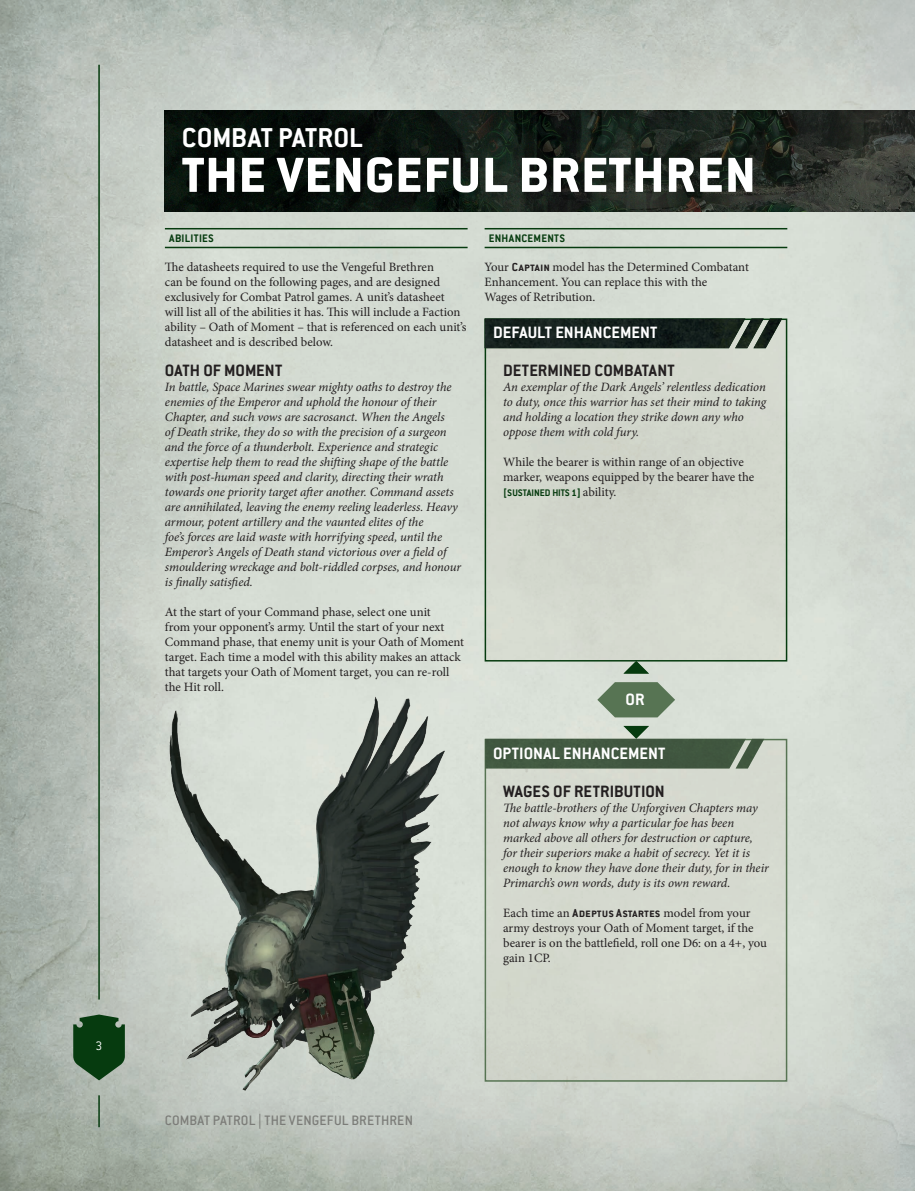
<style>
.page{position:relative;width:915px;height:1191px;background:#fff}
.page>*{position:absolute;margin:0;border:0;box-sizing:border-box;transform-origin:0 0}
.t1{font:800 54px "Conduit ITC Std";letter-spacing:.02em;color:#fff}
.t2{font:700 30px "Conduit ITC Std";letter-spacing:-.005em;color:#fff}
.t3{font:700 18px "Conduit ITC Std";color:#231f20}
.t4{font:700 18px "Conduit ITC Std";color:#fff}
.t5{font:500 15px "Conduit ITC Std";letter-spacing:.01em;color:#7b7c78}
.t6{font:300 13.5px "Conduit ITC Std";color:#fff}
.t7{font:italic 12.75px/15px "Minion Pro";letter-spacing:-.01em;color:#231f20}
.t8{font:12.75px/15px "Minion Pro";letter-spacing:-.005em;color:#231f20}
.t9{font:700 12px "Conduit ITC Std";letter-spacing:.025em;color:#063b0f}
.t10{font:700 10.5px "Conduit ITC Std";color:#063b0f}
.s1{font-family:"Conduit ITC Std";font-weight:700}
.s2{font-family:"Minion Pro";font-weight:400;font-size:12.75px;color:#231f20}
</style>
<div class="page">
<img style="left:0;top:0;width:914px;height:1191px">
<hr style="left:98px;top:65px;width:2px;height:934px;background:#063b0f">
<hr style="left:98px;top:1095px;width:2px;height:32px;background:#063b0f">
<svg style="left:73px;top:1014px;width:52px;height:66px;background:#2c5733"></svg>
<img style="left:165px;top:110px;width:96px;height:101px">
<img style="left:261px;top:110px;width:653px;height:101px">
<hr style="left:165px;top:247px;width:302px;height:1px;background:#063b0f">
<hr style="left:165px;top:228px;width:302px;height:1px;background:#063b0f">
<hr style="left:484px;top:247px;width:303px;height:1px;background:#063b0f">
<hr style="left:484px;top:228px;width:303px;height:1px;background:#063b0f">
<div style="left:485px;top:319px;width:301px;height:342px;background:#d2d7cc"></div>
<div style="left:484px;top:318px;width:303px;height:343px;border:2px solid #063b0f"></div>
<div style="left:485px;top:739px;width:301px;height:342px;background:#d5d9cf"></div>
<div style="left:484px;top:739px;width:303px;height:342px;border:2px solid #577453"></div>
<img style="left:484px;top:318px;width:297px;height:30px">
<svg style="left:485px;top:661px;width:279px;height:107px;background:#a5b2a3"></svg>
<img style="left:143px;top:679px;width:320px;height:439px">
<p class="t6" style="left:96px;top:1037px;width:8px">3</p>
<h2 class="t2" style="left:182px;top:119px;width:182px">COMBAT PATROL</h2>
<h1 class="t1" style="left:182px;top:142px;width:575px">THE VENGEFUL BRETHREN</h1>
<p class="t9" style="left:169px;top:231px;width:46px">ABILITIES</p>
<p class="t8" style="left:165px;top:260px;width:303px">The datasheets required to use the Vengeful Brethren<br>can be found on the following pages, and are designed exclusively for Combat Patrol games. A unit’s datasheet will list all of the abilities it has. This will include a Faction ability – Oath of Moment – that is referenced on each unit’s datasheet and is described below.</p>
<h3 class="t3" style="left:165px;top:360px;width:119px">OATH OF MOMENT</h3>
<p class="t7" style="left:165px;top:380px;width:297px">In battle, Space Marines swear mighty oaths to destroy the enemies of the Emperor and uphold the honour of their Chapter, and such vows are sacrosanct. When the Angels<br>of Death strike, they do so with the precision of a surgeon and the force of a thunderbolt. Experience and strategic expertise help them to read the shifting shape of the battle with post-human speed and clarity, directing their wrath towards one priority target after another. Command assets are annihilated, leaving the enemy reeling leaderless. Heavy armour, potent artillery and the vaunted elites of the<br>foe’s forces are laid waste with horrifying speed, until the Emperor’s Angels of Death stand victorious over a field of smouldering wreckage and bolt-riddled corpses, and honour is finally satisfied.</p>
<p class="t8" style="left:165px;top:605px;width:300px">At the start of your Command phase, select one unit<br>from your opponent’s army. Until the start of your next Command phase, that enemy unit is your Oath of Moment target. Each time a model with this ability makes an attack that targets your Oath of Moment target, you can re-roll the Hit roll.</p>
<p class="t9" style="left:488px;top:231px;width:78px">ENHANCEMENTS</p>
<p class="t8" style="left:484px;top:260px;width:266px">Your <span class="s1">Captain</span> model has the Determined Combatant<br>Enhancement. You can replace this with the<br>Wages of Retribution.</p>
<h3 class="t4" style="left:493px;top:322px;width:166px">DEFAULT ENHANCEMENT</h3>
<h3 class="t3" style="left:503px;top:360px;width:173px">DETERMINED COMBATANT</h3>
<p class="t7" style="left:503px;top:380px;width:264px">An exemplar of the Dark Angels’ relentless dedication to duty, once this warrior has set their mind to taking and holding a location they strike down any who oppose them with cold fury.</p>
<p class="t8" style="left:503px;top:455px;width:252px">While the bearer is within range of an objective marker, weapons equipped by the bearer have the</p>
<p class="t10" style="left:503px;top:487px;width:115px">[SUSTAINED HITS 1] <span class="s2">ability.</span></p>
<h3 class="t4" style="left:625px;top:689px;width:20px">OR</h3>
<h3 class="t4" style="left:493px;top:742px;width:174px">OPTIONAL ENHANCEMENT</h3>
<h3 class="t3" style="left:503px;top:780px;width:163px">WAGES OF RETRIBUTION</h3>
<p class="t7" style="left:503px;top:800px;width:267px">The battle-brothers of the Unforgiven Chapters may not always know why a particular foe has been marked above all others for destruction or capture, for their superiors make a habit of secrecy. Yet it is enough to know they have done their duty, for in their Primarch’s own words, duty is its own reward.</p>
<p class="t8" style="left:503px;top:905px;width:265px">Each time an <span class="s1">Adeptus Astartes</span> model from your army destroys your Oath of Moment target, if the bearer is on the battlefield, roll one D6: on a 4+, you gain 1CP.</p>
<p class="t5" style="left:165px;top:1111px;width:250px">COMBAT PATROL | THE VENGEFUL BRETHREN</p>
</div>
